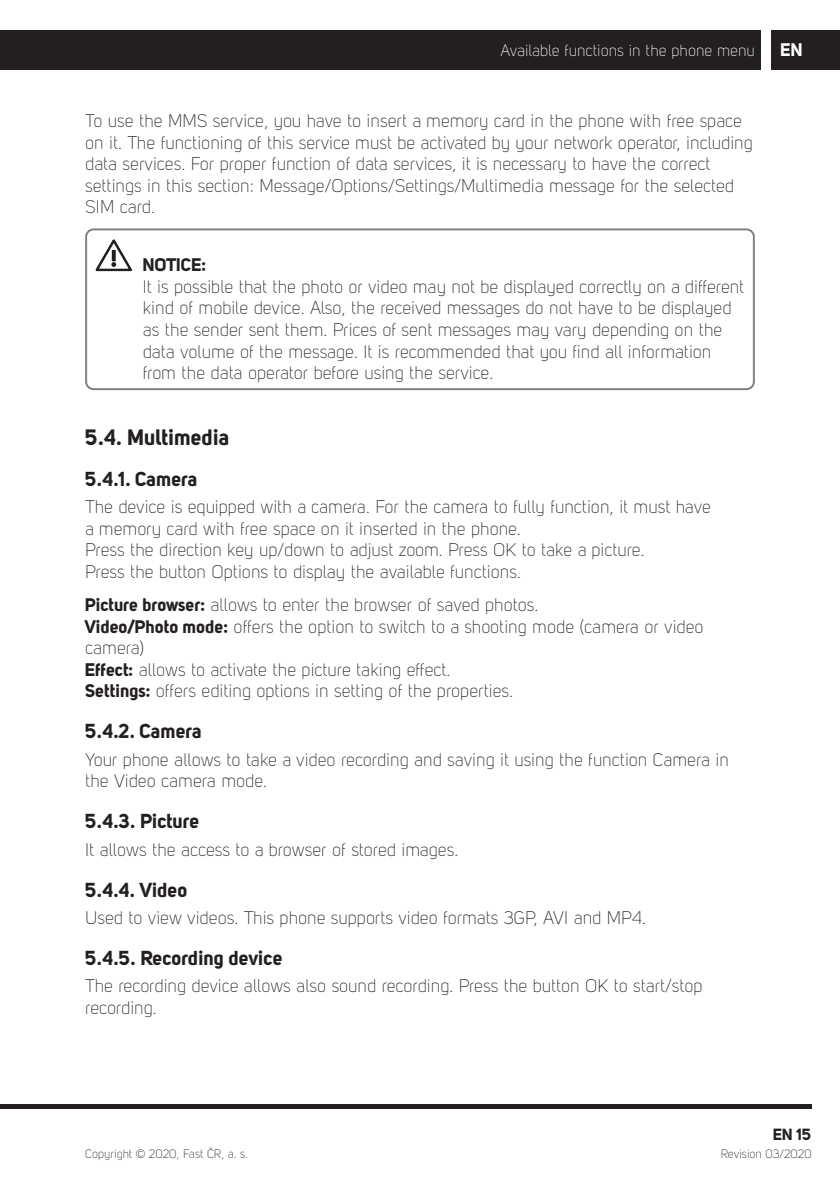
<style>
.page{position:relative;width:840px;height:1191px;background:#fff}
.page>*{position:absolute;margin:0;border:0;box-sizing:border-box;transform-origin:0 0}
.t1{font:22px "Uni Sans PRO Bold";color:#231f20}
.t2{font:20px "Uni Sans PRO Bold";color:#231f20}
.B{font:18px/21.6px "Uni Sans PRO Light";color:#231f20}
.B_2mmN{font:18px "Uni Sans PRO Light";color:#231f20}
.t3{font:18px "Uni Sans PRO Bold";color:#fff}
.t4{font:16px "Uni Sans PRO Light";color:#fff}
.t5{font:16px "Uni Sans PRO Bold";color:#231f20}
.t6{font:12px "Uni Sans PRO Light";color:#231f20}
.s1{font-family:"Uni Sans PRO Bold"}
</style>
<div class="page">
<div style="left:0;top:30px;width:760px;height:39px;background:#231f20"></div>
<div style="left:771px;top:30px;width:68px;height:39px;background:#231f20"></div>
<hr style="left:0;top:1104px;width:811px;height:4px;background:#231f20">
<svg style="left:95px;top:239px;width:37px;height:33px"></svg>
<svg style="left:112px;top:250px;width:4px;height:11px"></svg>
<div style="left:85px;top:228px;width:669px;height:162px;border:2px solid #808285;border-radius:7px"></div>
<p class="t4" style="left:500px;top:41px;width:256px">Available functions in the phone menu</p>
<p class="B" style="left:85px;top:110px;width:669px">To use the MMS service, you have to insert a memory card in the phone with free space on it. The functioning of this service must be activated by your network operator, including data services. For proper function of data services, it is necessary to have the correct settings in this section: Message/Options/Settings/Multimedia message for the selected SIM card.</p>
<p class="B" style="left:143px;top:254px;width:602px"><span class="s1">NOTICE:<br></span>It is possible that the photo or video may not be displayed correctly on a different kind of mobile device. Also, the received messages do not have to be displayed as the sender sent them. Prices of sent messages may vary depending on the data volume of the message. It is recommended that you find all information from the data operator before using the service.</p>
<p class="t1" style="left:85px;top:423px;width:146px">5.4. Multimedia</p>
<p class="t2" style="left:85px;top:466px;width:114px">5.4.1. Camera</p>
<p class="B" style="left:85px;top:496px;width:627px">The device is equipped with a camera. For the camera to fully function, it must have a memory card with free space on it inserted in the phone.</p>
<p class="B" style="left:85px;top:539px;width:560px">Press the direction key up/down to adjust zoom. Press OK to take a picture.</p>
<p class="B" style="left:85px;top:561px;width:437px">Press the button Options to display the available functions.</p>
<p class="B_2mmN" style="left:85px;top:594px;width:454px"><span class="s1">Picture browser:</span> allows to enter the browser of saved photos.</p>
<p class="B" style="left:85px;top:615px;width:619px"><span class="s1">Video/Photo mode:</span> offers the option to switch to a shooting mode (camera or video camera)</p>
<p class="B" style="left:85px;top:659px;width:366px"><span class="s1">Effect:</span> allows to activate the picture taking effect.</p>
<p class="B" style="left:85px;top:680px;width:429px"><span class="s1">Settings:</span> offers editing options in setting of the properties.</p>
<p class="t2" style="left:85px;top:719px;width:118px">5.4.2. Camera</p>
<p class="B" style="left:85px;top:748px;width:645px">Your phone allows to take a video recording and saving it using the function Camera in the Video camera mode.</p>
<p class="t2" style="left:85px;top:809px;width:116px">5.4.3. Picture</p>
<p class="B" style="left:85px;top:838px;width:374px">It allows the access to a browser of stored images.</p>
<p class="t2" style="left:85px;top:877px;width:104px">5.4.4. Video</p>
<p class="B" style="left:85px;top:907px;width:562px">Used to view videos. This phone supports video formats 3GP, AVI and MP4.</p>
<p class="t2" style="left:85px;top:945px;width:199px">5.4.5. Recording device</p>
<p class="B" style="left:85px;top:975px;width:618px">The recording device allows also sound recording. Press the button OK to start/stop recording.</p>
<p class="t3" style="left:780px;top:39px;width:24px">EN</p>
<p class="t5" style="left:772px;top:1124px;width:40px">EN 15</p>
<p class="t6" style="left:85px;top:1147px;width:164px">Copyright © 2020, Fast ČR, a. s.</p>
<p class="t6" style="left:720px;top:1147px;width:92px">Revision 03/2020</p>
</div>
